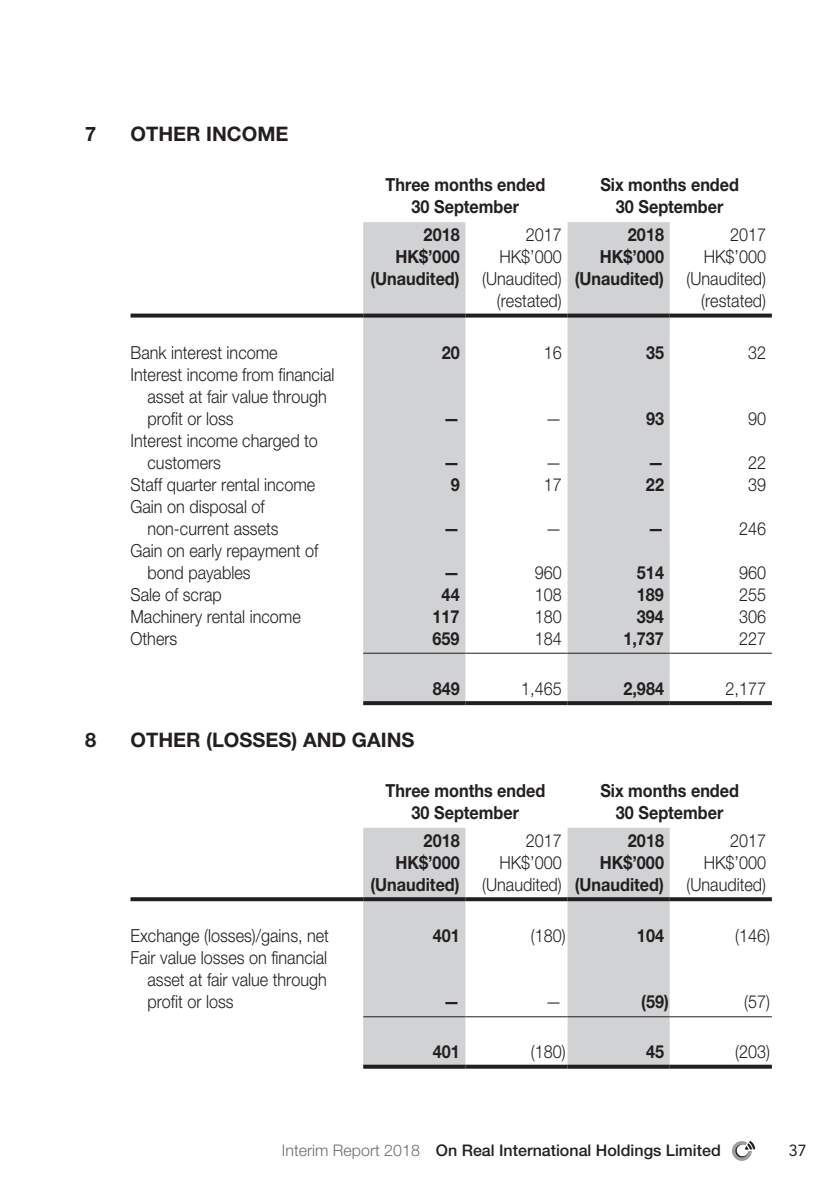
<style>
.page{position:relative;width:840px;height:1191px;background:#fff}
.page>*{position:absolute;margin:0;border:0;box-sizing:border-box;transform-origin:0 0}
.t1{font:700 20px "Helvetica Neue LT Std";color:#231f20}
.t2{font:300 18px/22px "Helvetica Neue LT Std";color:#231f20;scale:.9 1}
.t3{font:700 18px/22px "Helvetica Neue LT Std";color:#231f20;text-align:center;scale:.9 1}
.t4{font:500 16px "Helvetica Neue LT Std";color:#231f20}
.t5{font:16px "Avenir LT Std";color:#231f20}
.s1{font-weight:700}
.s2{font-weight:300;color:#6c6d70}
</style>
<div class="page">
<svg style="left:732px;top:1141px;width:22px;height:19px"></svg>
<svg style="left:363px;top:222px;width:306px;height:479px;fill:#d1d2d4"></svg>
<svg style="left:130px;top:313px;width:233px;height:4px"></svg>
<svg style="left:363px;top:313px;width:102px;height:4px"></svg>
<svg style="left:465px;top:313px;width:102px;height:4px"></svg>
<svg style="left:567px;top:313px;width:102px;height:4px"></svg>
<svg style="left:669px;top:313px;width:102px;height:4px"></svg>
<hr style="left:363px;top:652px;width:102px;height:1px;background:#231f20">
<hr style="left:465px;top:652px;width:102px;height:1px;background:#231f20">
<hr style="left:567px;top:652px;width:102px;height:1px;background:#231f20">
<hr style="left:669px;top:652px;width:102px;height:1px;background:#231f20">
<svg style="left:363px;top:701px;width:102px;height:4px"></svg>
<svg style="left:465px;top:701px;width:102px;height:4px"></svg>
<svg style="left:567px;top:701px;width:102px;height:4px"></svg>
<svg style="left:669px;top:701px;width:102px;height:4px"></svg>
<svg style="left:363px;top:828px;width:306px;height:236px;fill:#d1d2d4"></svg>
<svg style="left:130px;top:897px;width:233px;height:4px"></svg>
<svg style="left:363px;top:897px;width:102px;height:4px"></svg>
<svg style="left:465px;top:897px;width:102px;height:4px"></svg>
<svg style="left:567px;top:897px;width:102px;height:4px"></svg>
<svg style="left:669px;top:897px;width:102px;height:4px"></svg>
<hr style="left:363px;top:1016px;width:102px;height:1px;background:#231f20">
<hr style="left:465px;top:1016px;width:102px;height:1px;background:#231f20">
<hr style="left:567px;top:1016px;width:102px;height:1px;background:#231f20">
<hr style="left:669px;top:1016px;width:102px;height:1px;background:#231f20">
<svg style="left:363px;top:1064px;width:102px;height:4px"></svg>
<svg style="left:465px;top:1064px;width:102px;height:4px"></svg>
<svg style="left:567px;top:1064px;width:102px;height:4px"></svg>
<svg style="left:669px;top:1064px;width:102px;height:4px"></svg>
<p class="t1" style="left:85px;top:122px;width:13px">7</p>
<p class="t1" style="left:130px;top:122px;width:159px">OTHER INCOME</p>
<p class="t3" style="left:385px;top:173px;width:179px">Three months ended<br>30 September</p>
<p class="t3" style="left:600px;top:173px;width:155px">Six months ended<br>30 September</p>
<p class="t3" style="left:423px;top:223px;width:42px">2018</p>
<p class="t2" style="left:525px;top:223px;width:42px">2017</p>
<p class="t3" style="left:627px;top:223px;width:42px">2018</p>
<p class="t2" style="left:729px;top:223px;width:42px">2017</p>
<p class="t3" style="left:395px;top:245px;width:73px">HK$’000</p>
<p class="t2" style="left:499px;top:245px;width:71px">HK$’000</p>
<p class="t3" style="left:599px;top:245px;width:73px">HK$’000</p>
<p class="t2" style="left:703px;top:245px;width:71px">HK$’000</p>
<p class="t3" style="left:370px;top:267px;width:100px">(Unaudited)</p>
<p class="t2" style="left:482px;top:267px;width:203px">(Unaudited) <span class="s1">(Unaudited)</span></p>
<p class="t2" style="left:686px;top:267px;width:90px">(Unaudited)</p>
<p class="t2" style="left:496px;top:289px;width:74px">(restated)</p>
<p class="t2" style="left:700px;top:289px;width:74px">(restated)</p>
<p class="t2" style="left:130px;top:341px;width:165px">Bank interest income</p>
<p class="t3" style="left:441px;top:341px;width:22px">20</p>
<p class="t2" style="left:543px;top:341px;width:22px">16</p>
<p class="t3" style="left:645px;top:341px;width:22px">35</p>
<p class="t2" style="left:747px;top:341px;width:22px">32</p>
<p class="t2" style="left:147px;top:363px;width:209px;text-indent:-17px">Interest income from financial asset at fair value through profit or loss</p>
<p class="t3" style="left:443px;top:407px;width:20px">—</p>
<p class="t2" style="left:545px;top:407px;width:20px">—</p>
<p class="t3" style="left:645px;top:407px;width:22px">93</p>
<p class="t2" style="left:747px;top:407px;width:22px">90</p>
<p class="t2" style="left:147px;top:429px;width:191px;text-indent:-17px">Interest income charged to customers</p>
<p class="t3" style="left:443px;top:451px;width:20px">—</p>
<p class="t2" style="left:545px;top:451px;width:20px">—</p>
<p class="t3" style="left:647px;top:451px;width:20px">—</p>
<p class="t2" style="left:747px;top:451px;width:22px">22</p>
<p class="t2" style="left:130px;top:473px;width:207px">Staff quarter rental income</p>
<p class="t3" style="left:450px;top:473px;width:12px">9</p>
<p class="t2" style="left:543px;top:473px;width:22px">17</p>
<p class="t3" style="left:645px;top:473px;width:22px">22</p>
<p class="t2" style="left:747px;top:473px;width:22px">39</p>
<p class="t2" style="left:147px;top:495px;width:147px;text-indent:-17px">Gain on disposal of non-current assets</p>
<p class="t3" style="left:443px;top:517px;width:20px">—</p>
<p class="t2" style="left:545px;top:517px;width:20px">—</p>
<p class="t3" style="left:647px;top:517px;width:20px">—</p>
<p class="t2" style="left:738px;top:517px;width:32px">246</p>
<p class="t2" style="left:147px;top:539px;width:191px;text-indent:-17px">Gain on early repayment of bond payables</p>
<p class="t3" style="left:443px;top:561px;width:20px">—</p>
<p class="t2" style="left:534px;top:561px;width:32px">960</p>
<p class="t3" style="left:636px;top:561px;width:32px">514</p>
<p class="t2" style="left:738px;top:561px;width:32px">960</p>
<p class="t2" style="left:130px;top:583px;width:103px">Sale of scrap</p>
<p class="t3" style="left:441px;top:583px;width:22px">44</p>
<p class="t2" style="left:534px;top:583px;width:32px">108</p>
<p class="t3" style="left:636px;top:583px;width:32px">189</p>
<p class="t2" style="left:738px;top:583px;width:32px">255</p>
<p class="t2" style="left:130px;top:605px;width:191px">Machinery rental income</p>
<p class="t3" style="left:432px;top:605px;width:32px">117</p>
<p class="t2" style="left:534px;top:605px;width:32px">180</p>
<p class="t3" style="left:636px;top:605px;width:32px">394</p>
<p class="t2" style="left:738px;top:605px;width:32px">306</p>
<p class="t2" style="left:130px;top:627px;width:54px">Others</p>
<p class="t3" style="left:432px;top:627px;width:32px">659</p>
<p class="t2" style="left:534px;top:627px;width:32px">184</p>
<p class="t3" style="left:623px;top:627px;width:47px">1,737</p>
<p class="t2" style="left:738px;top:627px;width:32px">227</p>
<p class="t3" style="left:432px;top:677px;width:32px">849</p>
<p class="t2" style="left:521px;top:677px;width:47px">1,465</p>
<p class="t3" style="left:623px;top:677px;width:47px">2,984</p>
<p class="t2" style="left:725px;top:677px;width:47px">2,177</p>
<p class="t1" style="left:85px;top:727px;width:13px">8</p>
<p class="t1" style="left:130px;top:727px;width:285px">OTHER (LOSSES) AND GAINS</p>
<p class="t3" style="left:385px;top:779px;width:179px">Three months ended<br>30 September</p>
<p class="t3" style="left:600px;top:779px;width:155px">Six months ended<br>30 September</p>
<p class="t3" style="left:423px;top:829px;width:42px">2018</p>
<p class="t2" style="left:525px;top:829px;width:42px">2017</p>
<p class="t3" style="left:627px;top:829px;width:42px">2018</p>
<p class="t2" style="left:729px;top:829px;width:42px">2017</p>
<p class="t3" style="left:395px;top:851px;width:73px">HK$’000</p>
<p class="t2" style="left:499px;top:851px;width:71px">HK$’000</p>
<p class="t3" style="left:599px;top:851px;width:73px">HK$’000</p>
<p class="t2" style="left:703px;top:851px;width:71px">HK$’000</p>
<p class="t3" style="left:370px;top:873px;width:100px">(Unaudited)</p>
<p class="t2" style="left:482px;top:873px;width:203px">(Unaudited) <span class="s1">(Unaudited)</span></p>
<p class="t2" style="left:686px;top:873px;width:90px">(Unaudited)</p>
<p class="t2" style="left:130px;top:924px;width:222px">Exchange (losses)/gains, net</p>
<p class="t3" style="left:432px;top:924px;width:32px">401</p>
<p class="t2" style="left:530px;top:924px;width:40px">(180)</p>
<p class="t3" style="left:636px;top:924px;width:32px">104</p>
<p class="t2" style="left:734px;top:924px;width:40px">(146)</p>
<p class="t2" style="left:147px;top:946px;width:201px;text-align:justify;text-indent:-17px">Fair value losses on financial asset at fair value through profit or loss</p>
<p class="t3" style="left:443px;top:990px;width:20px">—</p>
<p class="t2" style="left:545px;top:990px;width:20px">—</p>
<p class="t3" style="left:640px;top:990px;width:32px">(59)</p>
<p class="t2" style="left:743px;top:990px;width:30px">(57)</p>
<p class="t3" style="left:432px;top:1040px;width:32px">401</p>
<p class="t2" style="left:530px;top:1040px;width:40px">(180)</p>
<p class="t3" style="left:645px;top:1040px;width:22px">45</p>
<p class="t2" style="left:734px;top:1040px;width:40px">(203)</p>
<p class="t4" style="left:282px;top:1140px;width:440px"><span class="s2">Interim Report 2018</span> On Real International Holdings Limited</p>
<p class="t5" style="left:788px;top:1141px;width:19px">37</p>
</div>
